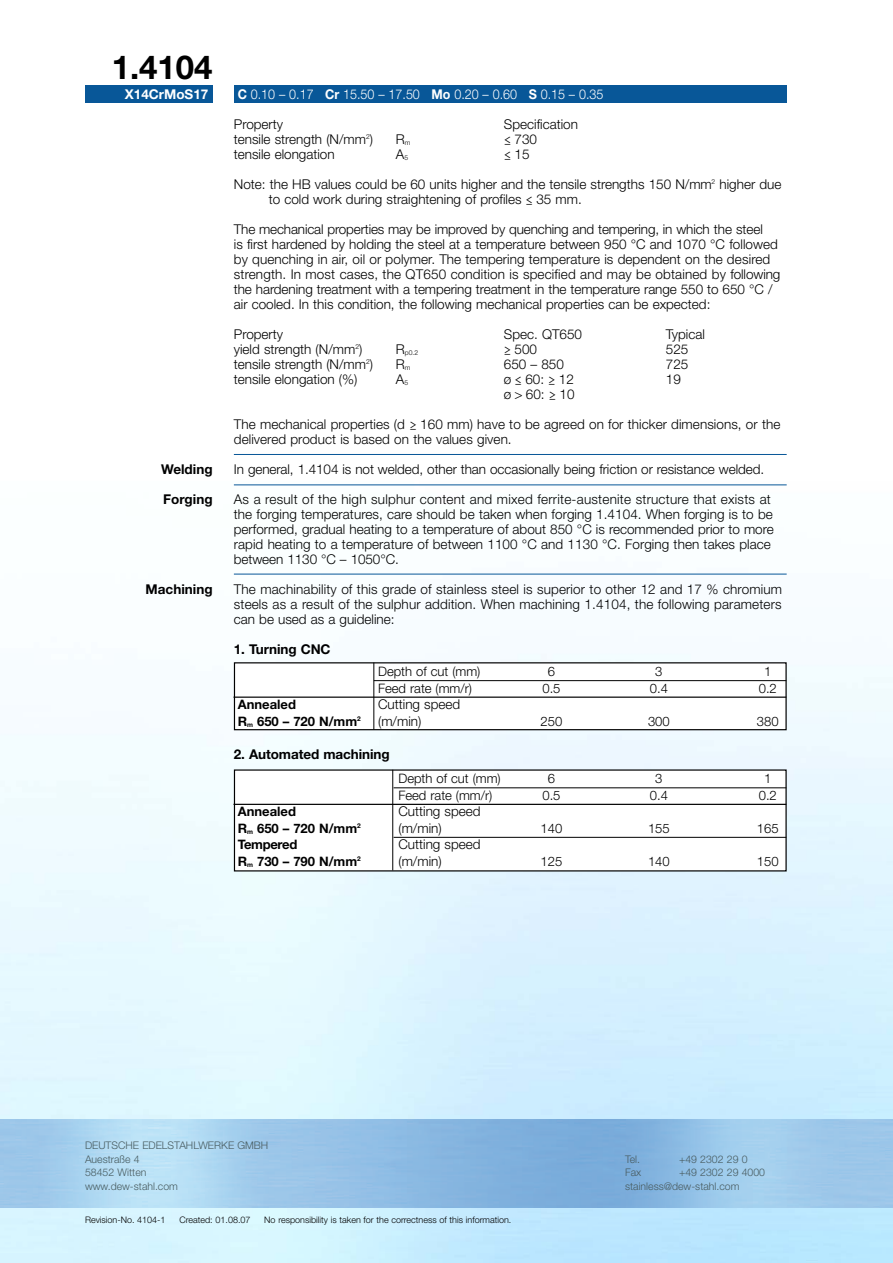
<style>
.page{position:relative;width:893px;height:1263px;background:#fff}
.page>*{position:absolute;margin:0;border:0;box-sizing:border-box;transform-origin:0 0}
.t1{font:700 33px "Helvetica Neue";color:#000}
.t2{font:300 13.5px/15px "Helvetica Neue";color:#000}
.t3{font:700 13.5px "Helvetica Neue";letter-spacing:-.005em;color:#000}
.t4{font:300 13.5px "Helvetica Neue";color:#fff;scale:.93 1}
.t5{font:700 13.5px "Helvetica Neue";color:#fff}
.t6{font:300 13.05px/16.5px "Helvetica Neue";color:#000;text-align:center}
.t7{font:700 13.05px/16.5px "Helvetica Neue";color:#000}
.t8{font:300 10.5px/13.5px "Helvetica Neue";color:#485b5f}
.t9{font:300 9px "Helvetica Neue";color:#000}
.t10{font:300 6.75px "Helvetica Neue";color:#000}
.s1{font-weight:700}
.s2{font-family:"The Sans Light Caps";font-weight:400}
</style>
<div class="page">
<div style="left:234px;top:86px;width:553px;height:17px;background:#085798"></div>
<div style="left:85px;top:86px;width:128px;height:17px;background:#085798"></div>
<hr style="left:234px;top:484px;width:553px;height:1px;background:#085798">
<hr style="left:234px;top:454px;width:553px;height:1px;background:#085798">
<hr style="left:234px;top:574px;width:553px;height:1px;background:#085798">
<div style="left:234px;top:662px;width:553px;height:68px;border:1px solid #000"></div>
<hr style="left:234px;top:696px;width:552px;height:2px;background:#000">
<hr style="left:373px;top:662px;width:1px;height:67px;background:#000">
<hr style="left:374px;top:680px;width:412px;height:1px;background:#000">
<hr style="left:234px;top:804px;width:552px;height:1px;background:#000">
<hr style="left:392px;top:770px;width:1px;height:100px;background:#000">
<hr style="left:394px;top:787px;width:392px;height:1px;background:#000">
<hr style="left:394px;top:837px;width:392px;height:1px;background:#000">
<h1 class="t1" style="left:112px;top:55px;width:102px">1.4104</h1>
<p class="t5" style="left:125px;top:89px;width:85px">X14CrMoS17</p>
<p class="t3" style="left:161px;top:464px;width:53px">Welding</p>
<p class="t3" style="left:163px;top:494px;width:51px">Forging</p>
<p class="t3" style="left:146px;top:584px;width:68px">Machining</p>
<p class="t4" style="left:238px;top:89px;width:395px"><span class="s1">C</span> 0.10 – 0.17 <span class="s1">Cr</span> 15.50 – 17.50 <span class="s1">Mo</span> 0.20 – 0.60 <span class="s1">S</span> 0.15 – 0.35</p>
<p class="t2" style="left:234px;top:118px;width:51px">Property</p>
<p class="t2" style="left:504px;top:118px;width:76px">Specification</p>
<p class="t2" style="left:234px;top:133px;width:141px">tensile strength (N/mm<sup>2</sup>)</p>
<p class="t2" style="left:396px;top:133px;width:16px">R<sub>m</sub></p>
<p class="t2" style="left:504px;top:133px;width:35px"><span class="s2">≤</span> 730</p>
<p class="t2" style="left:234px;top:148px;width:102px">tensile elongation</p>
<p class="t2" style="left:396px;top:148px;width:14px">A<sub>5</sub></p>
<p class="t2" style="left:504px;top:148px;width:27px"><span class="s2">≤</span> 15</p>
<p class="t2" style="left:269px;top:178px;width:514px;text-indent:-35px">Note: the HB values could be 60 units higher and the tensile strengths 150 N/mm<sup>2</sup> higher due to cold work during straightening of profiles <span class="s2">≤</span> 35 mm.</p>
<p class="t2" style="left:234px;top:223px;width:548px">The mechanical properties may be improved by quenching and tempering, in which the steel<br>is first hardened by holding the steel at a temperature between 950 °C and 1070 °C followed by quenching in air, oil or polymer. The tempering temperature is dependent on the desired strength. In most cases, the QT650 condition is specified and may be obtained by following the hardening treatment with a tempering treatment in the temperature range 550 to 650 °C / air cooled. In this condition, the following mechanical properties can be expected:</p>
<p class="t2" style="left:234px;top:328px;width:51px">Property</p>
<p class="t2" style="left:504px;top:328px;width:80px">Spec. QT650</p>
<p class="t2" style="left:666px;top:328px;width:41px">Typical</p>
<p class="t2" style="left:234px;top:343px;width:130px">yield strength (N/mm<sup>2</sup>)</p>
<p class="t10" style="left:396px;top:350px;width:24px"><sup>R</sup>p0.2</p>
<p class="t2" style="left:504px;top:343px;width:35px"><span class="s2">≥</span> 500</p>
<p class="t2" style="left:666px;top:343px;width:24px">525</p>
<p class="t2" style="left:234px;top:358px;width:141px">tensile strength (N/mm<sup>2</sup>)</p>
<p class="t2" style="left:396px;top:358px;width:16px">R<sub>m</sub></p>
<p class="t2" style="left:504px;top:358px;width:62px">650 – 850</p>
<p class="t2" style="left:666px;top:358px;width:24px">725</p>
<p class="t2" style="left:234px;top:373px;width:125px">tensile elongation (%)</p>
<p class="t2" style="left:396px;top:373px;width:14px">A<sub>5</sub></p>
<p class="t2" style="left:504px;top:373px;width:72px">ø <span class="s2">≤</span> 60: <span class="s2">≥</span> 12</p>
<p class="t2" style="left:666px;top:373px;width:17px">19</p>
<p class="t2" style="left:504px;top:388px;width:72px">ø &gt; 60: <span class="s2">≥</span> 10</p>
<p class="t2" style="left:234px;top:418px;width:548px">The mechanical properties (d <span class="s2">≥</span> 160 mm) have to be agreed on for thicker dimensions, or the delivered product is based on the values given.</p>
<p class="t2" style="left:234px;top:463px;width:532px">In general, 1.4104 is not welded, other than occasionally being friction or resistance welded.</p>
<p class="t2" style="left:234px;top:493px;width:541px">As a result of the high sulphur content and mixed ferrite-austenite structure that exists at the forging temperatures, care should be taken when forging 1.4104. When forging is to be performed, gradual heating to a temperature of about 850 °C is recommended prior to more rapid heating to a temperature of between 1100 °C and 1130 °C. Forging then takes place between 1130 °C – 1050°C.</p>
<p class="t2" style="left:234px;top:583px;width:550px;text-align:justify">The machinability of this grade of stainless steel is superior to other 12 and 17 % chromium steels as a result of the sulphur addition. When machining 1.4104, the following parameters can be used as a guideline:</p>
<p class="t3" style="left:234px;top:644px;width:98px">1. Turning CNC</p>
<p class="t7" style="left:238px;top:697px;width:125px">Annealed<br>R<sub>m</sub> 650 – 720 N/mm<sup>2</sup></p>
<p class="t6" style="left:378px;top:664px;width:104px;text-align:left">Depth of cut (mm)<br>Feed rate (mm/r)</p>
<p class="t2" style="left:378px;top:697px;width:84px;line-height:16.5px">Cutting speed (m/min)</p>
<p class="t3" style="left:234px;top:749px;width:157px">2. Automated machining</p>
<p class="t7" style="left:238px;top:805px;width:125px">Annealed<br>R<sub>m</sub> 650 – 720 N/mm<sup>2<br></sup>Tempered<br>R<sub>m</sub> 730 – 790 N/mm<sup>2</sup></p>
<p class="t6" style="left:398px;top:772px;width:104px;text-align:left">Depth of cut (mm)<br>Feed rate (mm/r)</p>
<p class="t2" style="left:398px;top:804px;width:84px;line-height:16.5px">Cutting speed (m/min)<br>Cutting speed (m/min)</p>
<p class="t6" style="left:542px;top:664px;width:20px">6<br>0.5</p>
<p class="t6" style="left:541px;top:714px;width:23px">250</p>
<p class="t6" style="left:542px;top:772px;width:20px">6<br>0.5</p>
<p class="t6" style="left:541px;top:821px;width:23px">140</p>
<p class="t6" style="left:541px;top:854px;width:23px">125</p>
<p class="t6" style="left:650px;top:664px;width:20px">3<br>0.4</p>
<p class="t6" style="left:648px;top:714px;width:23px">300</p>
<p class="t6" style="left:650px;top:772px;width:20px">3<br>0.4</p>
<p class="t6" style="left:648px;top:821px;width:23px">155</p>
<p class="t6" style="left:648px;top:854px;width:23px">140</p>
<p class="t6" style="left:759px;top:664px;width:20px">1<br>0.2</p>
<p class="t6" style="left:757px;top:714px;width:23px">380</p>
<p class="t6" style="left:759px;top:772px;width:20px">1<br>0.2</p>
<p class="t6" style="left:757px;top:821px;width:23px">165</p>
<p class="t6" style="left:757px;top:854px;width:23px">150</p>
<p class="t8" style="left:85px;top:1140px;width:185px">DEUTSCHE EDELSTAHLWERKE GMBH<br>Auestraße 4<br>58452 Witten<br>www.dew-stahl.com</p>
<p class="t9" style="left:85px;top:1216px;width:82px">Revision-No. 4104-1</p>
<p class="t9" style="left:179px;top:1216px;width:73px">Created: 01.08.07</p>
<p class="t9" style="left:264px;top:1216px;width:249px">No responsibility is taken for the correctness of this information.</p>
<p class="t8" style="left:625px;top:1153px;width:16px">Tel.</p>
<p class="t8" style="left:679px;top:1153px;width:70px">+49 2302 29 0</p>
<p class="t8" style="left:625px;top:1167px;width:18px">Fax</p>
<p class="t8" style="left:625px;top:1167px;width:141px;text-indent:54px">+49 2302 29 4000 stainless@dew-stahl.com</p>
</div>
